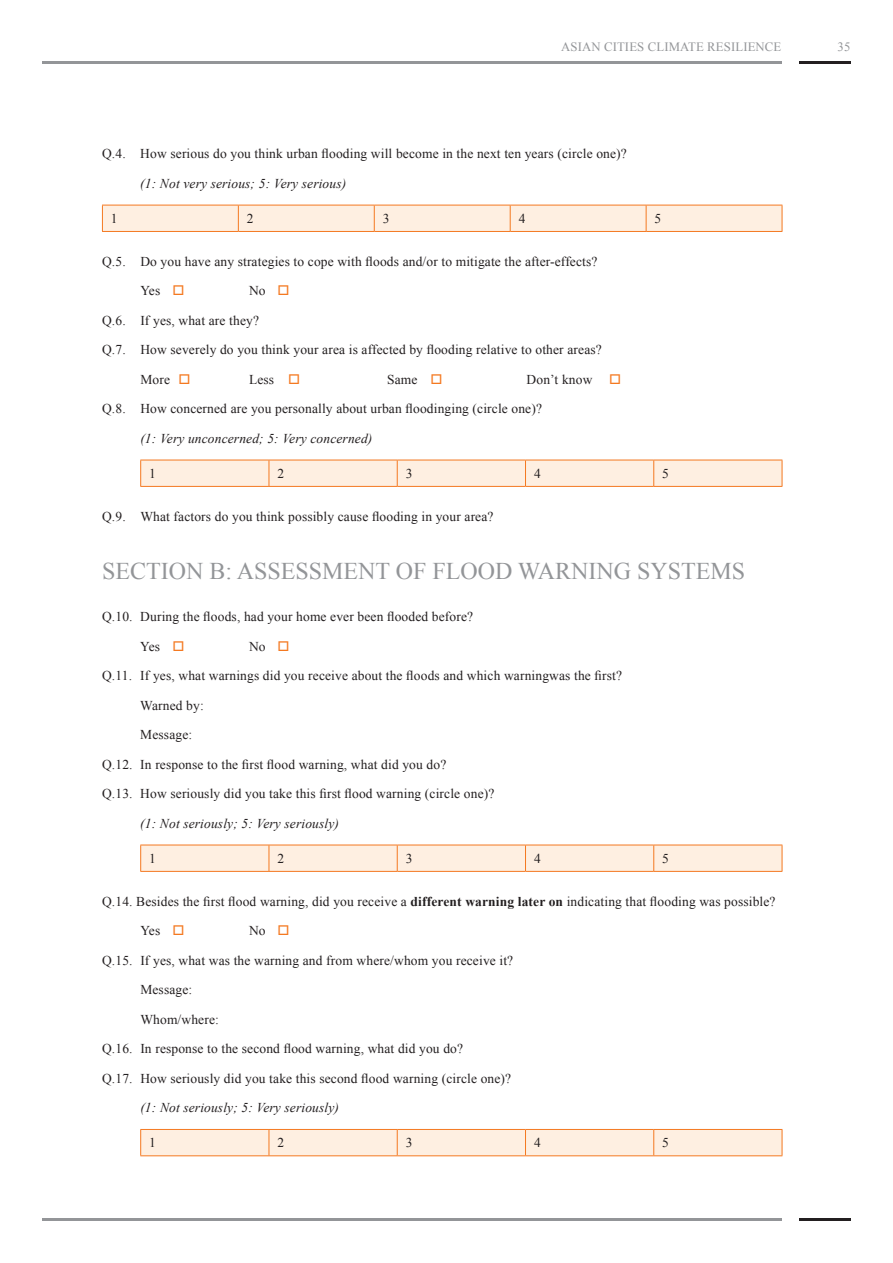
<style>
.page{position:relative;width:893px;height:1263px;background:#fff}
.page>*{position:absolute;margin:0;border:0;box-sizing:border-box;transform-origin:0 0}
.t1{font:24px "Times New Roman";color:#939598}
.t2{font:13.5px/29.5px "Times New Roman";letter-spacing:.01em;color:#231f20}
.t3{font:italic 13.5px "Times New Roman";letter-spacing:.01em;color:#231f20}
.t4{font:12.75px "Times New Roman";letter-spacing:.01em;color:#939598}
.s1{color:#f47921}
.s2{font-weight:700}
</style>
<div class="page">
<hr style="left:799px;top:62px;width:51px;height:2px;background:#231f20">
<hr style="left:43px;top:62px;width:739px;height:2px;background:#939598">
<hr style="left:799px;top:1218px;width:51px;height:2px;background:#231f20">
<hr style="left:43px;top:1218px;width:739px;height:2px;background:#939598">
<div style="left:102px;top:205px;width:681px;height:26px;background:#feefe1"></div>
<hr style="left:102px;top:231px;width:136px;height:1px;background:#f47921">
<hr style="left:238px;top:231px;width:136px;height:1px;background:#f47921">
<hr style="left:374px;top:231px;width:136px;height:1px;background:#f47921">
<hr style="left:510px;top:231px;width:136px;height:1px;background:#f47921">
<hr style="left:646px;top:231px;width:136px;height:1px;background:#f47921">
<svg style="left:140px;top:460px;width:643px;height:26px;background:#fdeada"></svg>
<hr style="left:140px;top:486px;width:129px;height:1px;background:#f47921">
<hr style="left:269px;top:486px;width:128px;height:1px;background:#f47921">
<hr style="left:397px;top:486px;width:128px;height:1px;background:#f47921">
<hr style="left:525px;top:486px;width:129px;height:1px;background:#f47921">
<hr style="left:654px;top:486px;width:128px;height:1px;background:#f47921">
<svg style="left:140px;top:845px;width:643px;height:26px;background:#fdeada"></svg>
<hr style="left:140px;top:871px;width:129px;height:1px;background:#f47921">
<hr style="left:269px;top:871px;width:128px;height:1px;background:#f47921">
<hr style="left:397px;top:871px;width:128px;height:1px;background:#f47921">
<hr style="left:525px;top:871px;width:129px;height:1px;background:#f47921">
<hr style="left:654px;top:871px;width:128px;height:1px;background:#f47921">
<div style="left:140px;top:1129px;width:643px;height:27px;background:#feefe1"></div>
<hr style="left:140px;top:1155px;width:129px;height:1px;background:#f47921">
<hr style="left:269px;top:1155px;width:128px;height:1px;background:#f47921">
<hr style="left:397px;top:1155px;width:128px;height:1px;background:#f47921">
<hr style="left:525px;top:1155px;width:129px;height:1px;background:#f47921">
<hr style="left:654px;top:1155px;width:128px;height:1px;background:#f47921">
<p class="t4" style="left:561px;top:39px;width:222px">Asian Cities Climate Resilience</p>
<p class="t4" style="left:838px;top:39px;width:14px">35</p>
<p class="t2" style="left:102px;top:139px;width:526px">Q.4. How serious do you think urban flooding will become in the next ten years (circle one)?</p>
<p class="t3" style="left:140px;top:174px;width:207px">(1: Not very serious; 5: Very serious)</p>
<p class="t2" style="left:111px;top:203px;width:8px">1</p>
<p class="t2" style="left:247px;top:203px;width:8px">2</p>
<p class="t2" style="left:383px;top:203px;width:8px">3</p>
<p class="t2" style="left:519px;top:203px;width:8px">4</p>
<p class="t2" style="left:655px;top:203px;width:8px">5</p>
<p class="t2" style="left:140px;top:246px;width:459px;text-indent:-38px">Q.5. Do you have any strategies to cope with floods and/or to mitigate the after-effects?<br>Yes <span class="s1">□</span></p>
<p class="t2" style="left:249px;top:276px;width:42px">No <span class="s1">□</span></p>
<p class="t2" style="left:102px;top:305px;width:158px">Q.6. If yes, what are they?</p>
<p class="t2" style="left:102px;top:335px;width:501px">Q.7. How severely do you think your area is affected by flooding relative to other areas?</p>
<p class="t2" style="left:140px;top:364px;width:52px">More <span class="s1">□</span></p>
<p class="t2" style="left:249px;top:364px;width:53px">Less <span class="s1">□</span></p>
<p class="t2" style="left:387px;top:364px;width:57px">Same <span class="s1">□</span></p>
<p class="t2" style="left:102px;top:364px;width:521px;text-indent:425px">Don’t know <span class="s1">□<br></span>Q.8. How concerned are you personally about urban floodinging (circle one)?</p>
<p class="t3" style="left:140px;top:429px;width:234px">(1: Very unconcerned; 5: Very concerned)</p>
<p class="t2" style="left:149px;top:458px;width:8px">1</p>
<p class="t2" style="left:277px;top:458px;width:8px">2</p>
<p class="t2" style="left:406px;top:458px;width:8px">3</p>
<p class="t2" style="left:534px;top:458px;width:8px">4</p>
<p class="t2" style="left:662px;top:458px;width:8px">5</p>
<p class="t2" style="left:102px;top:501px;width:393px">Q.9. What factors do you think possibly cause flooding in your area?</p>
<h1 class="t1" style="left:102px;top:555px;width:645px">SECTION B: ASSESSMENT OF FLOOD WARNING SYSTEMS</h1>
<p class="t2" style="left:140px;top:601px;width:334px;text-indent:-38px">Q.10. During the floods, had your home ever been flooded before?<br>Yes <span class="s1">□</span></p>
<p class="t2" style="left:249px;top:631px;width:42px">No <span class="s1">□</span></p>
<p class="t2" style="left:102px;top:660px;width:522px">Q.11. If yes, what warnings did you receive about the floods and which warningwas the first?</p>
<p class="t2" style="left:140px;top:690px;width:65px">Warned by:</p>
<p class="t2" style="left:140px;top:719px;width:53px">Message:</p>
<p class="t2" style="left:102px;top:749px;width:346px">Q.12. In response to the first flood warning, what did you do?</p>
<p class="t2" style="left:102px;top:778px;width:394px">Q.13. How seriously did you take this first flood warning (circle one)?</p>
<p class="t3" style="left:140px;top:814px;width:200px">(1: Not seriously; 5: Very seriously)</p>
<p class="t2" style="left:149px;top:843px;width:8px">1</p>
<p class="t2" style="left:277px;top:843px;width:8px">2</p>
<p class="t2" style="left:406px;top:843px;width:8px">3</p>
<p class="t2" style="left:534px;top:843px;width:8px">4</p>
<p class="t2" style="left:662px;top:843px;width:8px">5</p>
<p class="t2" style="left:140px;top:886px;width:637px;text-indent:-38px">Q.14. Besides the first flood warning, did you receive a <span class="s2">different warning later on</span> indicating that flooding was possible?<br>Yes <span class="s1">□</span></p>
<p class="t2" style="left:249px;top:915px;width:42px">No <span class="s1">□</span></p>
<p class="t2" style="left:102px;top:945px;width:413px">Q.15. If yes, what was the warning and from where/whom you receive it?</p>
<p class="t2" style="left:140px;top:974px;width:53px">Message:</p>
<p class="t2" style="left:140px;top:1004px;width:80px">Whom/where:</p>
<p class="t2" style="left:102px;top:1033px;width:363px">Q.16. In response to the second flood warning, what did you do?</p>
<p class="t2" style="left:102px;top:1063px;width:411px">Q.17. How seriously did you take this second flood warning (circle one)?</p>
<p class="t3" style="left:140px;top:1098px;width:200px">(1: Not seriously; 5: Very seriously)</p>
<p class="t2" style="left:149px;top:1128px;width:8px">1</p>
<p class="t2" style="left:277px;top:1128px;width:8px">2</p>
<p class="t2" style="left:406px;top:1128px;width:8px">3</p>
<p class="t2" style="left:534px;top:1128px;width:8px">4</p>
<p class="t2" style="left:662px;top:1128px;width:8px">5</p>
</div>
